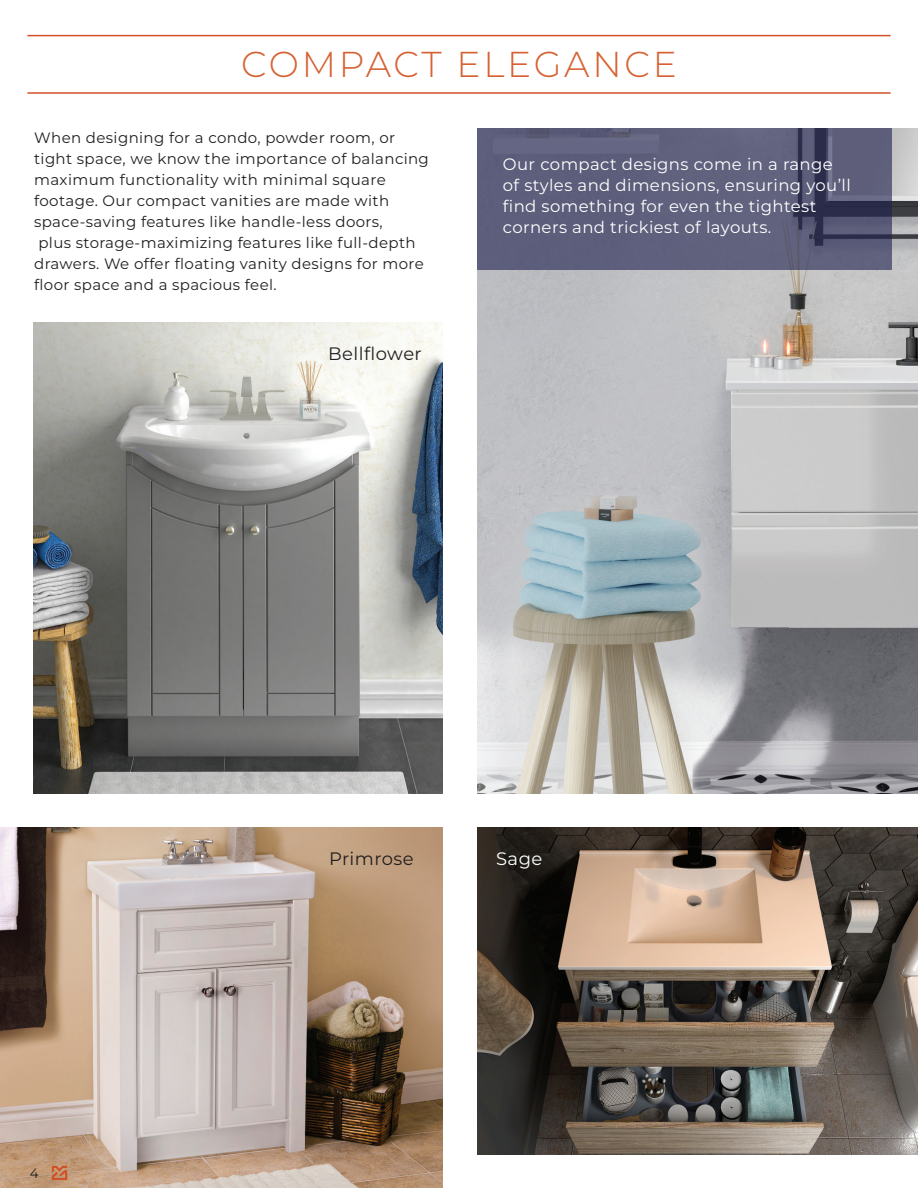
<style>
.page{position:relative;width:918px;height:1188px;background:#fff}
.page>*{position:absolute;margin:0;border:0;box-sizing:border-box;transform-origin:0 0}
.t1{font:300 36px "Montserrat";letter-spacing:.075em;color:#d66233}
.t2{font:18px "Montserrat";letter-spacing:.025em;color:#231f20}
.t3{font:18px "Montserrat";color:#fff}
.t4{font:16.5px/21px "Montserrat";letter-spacing:.025em;color:#fff}
.t5{font:15px/21px "Montserrat";letter-spacing:.025em;color:#231f20}
.t6{font:13.5px "Montserrat";color:#231f20}
</style>
<div class="page">
<img style="left:34px;top:322px;width:408px;height:471px">
<img style="left:477px;top:129px;width:441px;height:664px">
<hr style="left:27px;top:92px;width:864px;height:2px;background:#d25126">
<hr style="left:27px;top:35px;width:864px;height:1px;background:#d25126">
<svg style="left:477px;top:129px;width:415px;height:141px;background:#5b5c79"></svg>
<img style="left:0;top:827px;width:442px;height:361px">
<img style="left:477px;top:827px;width:441px;height:327px">
<svg style="left:52px;top:1166px;width:15px;height:14px"></svg>
<h1 class="t1" style="left:241px;top:40px;width:437px">COMPACT ELEGANCE</h1>
<p class="t5" style="left:34px;top:127px;width:396px">When designing for a condo, powder room, or tight space, we know the importance of balancing maximum functionality with minimal square footage. Our compact vanities are made with space-saving features like handle-less doors,<br>plus storage-maximizing features like full-depth drawers. We offer floating vanity designs for more floor space and a spacious feel.</p>
<p class="t2" style="left:328px;top:342px;width:95px">Bellflower</p>
<p class="t4" style="left:503px;top:154px;width:350px">Our compact designs come in a range of styles and dimensions, ensuring you’ll find something for even the tightest corners and trickiest of layouts.</p>
<p class="t6" style="left:30px;top:1164px;width:10px">4</p>
<p class="t2" style="left:329px;top:846px;width:86px">Primrose</p>
<p class="t3" style="left:496px;top:846px;width:48px">Sage</p>
</div>
